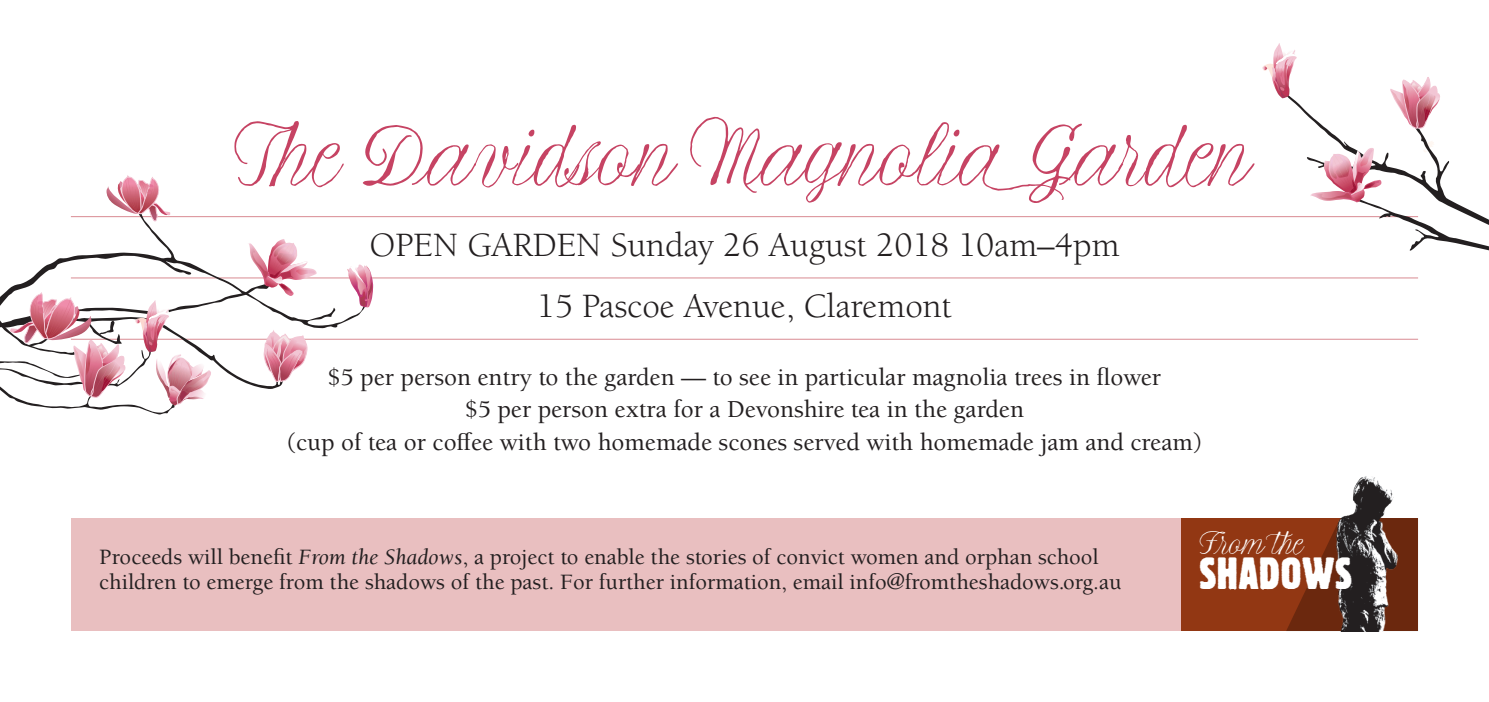
<style>
.page{position:relative;width:1489px;height:702px;background:#fff}
.page>*{position:absolute;margin:0;border:0;box-sizing:border-box;transform-origin:0 0}
.t1{font:80.75px "La Bodeguita";color:#c64363}
.t2{font:700 condensed 45px "Bannertype 1";color:#fff}
.t3{font:35px/61.2px "Berkeley Pro";color:#231f20;text-align:center}
.t4{font:28.75px "La Bodeguita";color:#fff}
.t5{font:500 25px/32.5px "Berkeley Pro";color:#231f20;text-align:center}
.t6{font:500 22.5px/25px "Berkeley Pro";color:#231f20}
.s1{font-size:87.5px}
.s2{font-size:90px}
.s3{font-size:32.75px}
.s4{font-weight:400;font-style:italic}
</style>
<div class="page">
<div style="left:71px;top:518px;width:1110px;height:113px;background:#e9bfc0"></div>
<div style="left:1181px;top:518px;width:236px;height:113px;background:#923713"></div>
<svg style="left:1286px;top:518px;width:131px;height:113px"></svg>
<img style="left:1310px;top:476px;width:97px;height:155px">
<hr style="left:71px;top:216px;width:1346px;height:1px;background:#d98a92">
<hr style="left:71px;top:277px;width:1346px;height:1px;background:#d98a92">
<hr style="left:71px;top:339px;width:1346px;height:1px;background:#d98a92">
<svg style="left:71px;top:213px;width:294px;height:127px"></svg>
<svg style="left:106px;top:176px;width:64px;height:45px"></svg>
<svg style="left:0;top:239px;width:317px;height:176px"></svg>
<svg style="left:347px;top:263px;width:26px;height:45px"></svg>
<svg style="left:1261px;top:43px;width:227px;height:208px"></svg>
<h1 class="t1" style="left:240px;top:103px;width:1011px"><span class="s1">T</span>he <span class="s1">D</span>avidson <span class="s2">M</span>agnolia<span class="s1">G</span>arden</h1>
<h3 class="t3" style="left:369px;top:215px;width:751px">OPEN GARDEN Sunday 26 August 2018 10am–4pm<br>15 Pascoe Avenue, Claremont</h3>
<p class="t5" style="left:286px;top:361px;width:917px">$5 per person entry to the garden — to see in particular magnolia trees in flower<br>$5 per person extra for a Devonshire tea in the garden<br>(cup of tea or coffee with two homemade scones served with homemade jam and cream)</p>
<p class="t4" style="left:1200px;top:524px;width:104px"><span class="s3">F</span>rom the</p>
<p class="t6" style="left:99px;top:544px;width:1023px">Proceeds will benefit <span class="s4">From the Shadows</span>, a project to enable the stories of convict women and orphan school children to emerge from the shadows of the past. For further information, email info@fromtheshadows.org.au</p>
<h2 class="t2" style="left:1198px;top:548px;width:155px">SHADOWS</h2>
</div>
